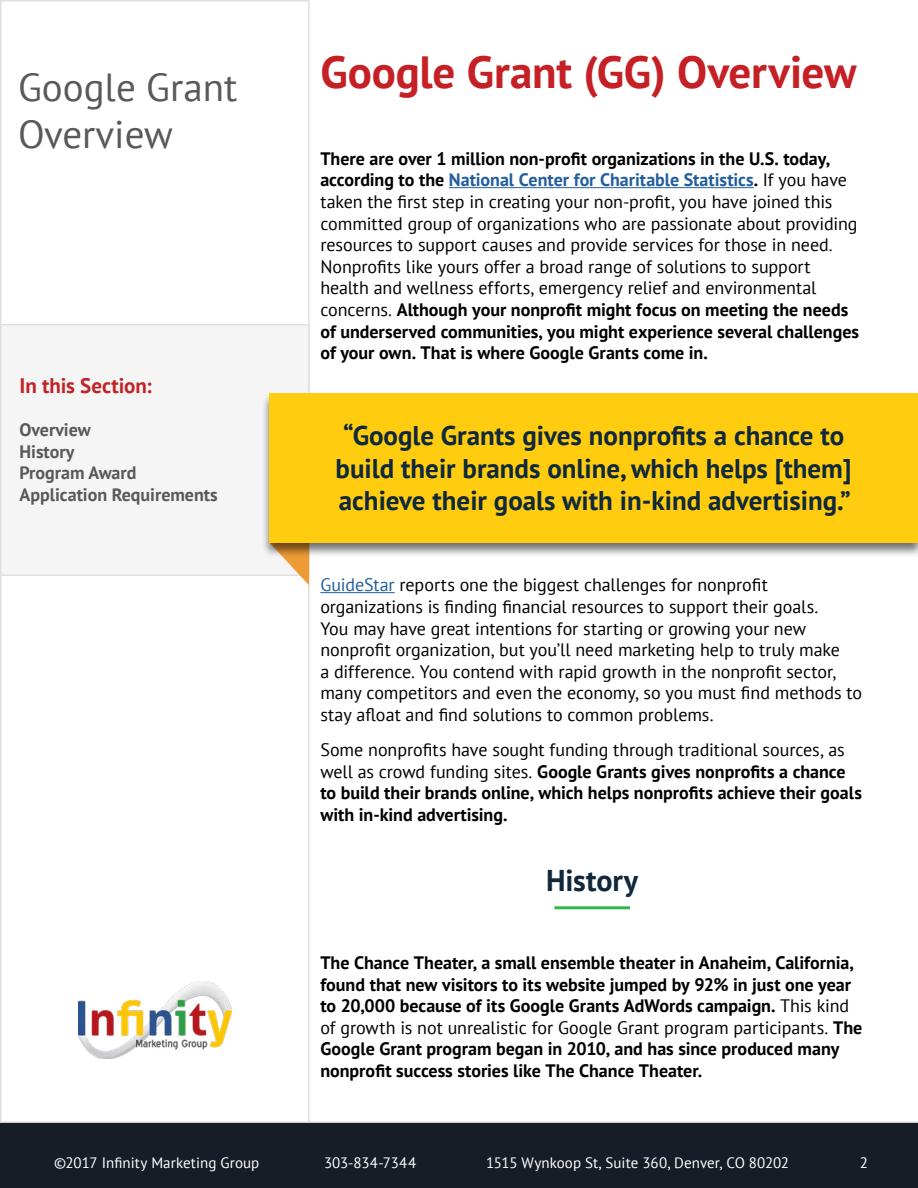
<style>
.page{position:relative;width:918px;height:1188px;background:#fff}
.page>*{position:absolute;margin:0;border:0;box-sizing:border-box;transform-origin:0 0}
.t1{font:700 45px "PT Sans";letter-spacing:-.005em;color:#c42026}
.t2{font:39px/46.8px "PT Sans";color:#58595b}
.t3{font:700 30px "PT Sans";letter-spacing:-.005em;color:#0f283b}
.t4{font:700 27px/32.4px "PT Sans";color:#0f283b}
.t5{font:700 21px "PT Sans";letter-spacing:-.005em;color:#c02426}
.t6{font:18px/21.6px "PT Sans";letter-spacing:-.005em;color:#000}
.t7{font:700 18px/21.6px "PT Sans";color:#000}
.t8{font:700 18px/21.6px "PT Sans";color:#58595b}
.t9{font:15px "PT Sans";letter-spacing:.005em;color:#fff}
.s1{font-weight:700}
.s2{font-weight:700;color:#215e9e}
.s3{color:#215e9e}
.s4{font-weight:400}
</style>
<div class="page">
<svg style="left:0;top:0;width:310px;height:1121px"></svg>
<img style="left:79px;top:981px;width:152px;height:78px">
<div style="left:0;top:1121px;width:918px;height:67px;background:#161d27"></div>
<div style="left:1px;top:325px;width:308px;height:250px;background:#f5f5f5"></div>
<div style="left:0;top:324px;width:310px;height:252px;border:2px solid #e0e0e0"></div>
<hr style="left:449px;top:187px;width:305px;height:1px;background:#215e9e">
<hr style="left:320px;top:592px;width:75px;height:1px;background:#215e9e">
<hr style="left:554px;top:906px;width:76px;height:3px;background:#37b44a">
<svg style="left:269px;top:558px;width:40px;height:27px"></svg>
<div style="left:261px;top:392px;width:657px;height:166px;background:#000;opacity:.55"></div>
<div style="left:269px;top:393px;width:649px;height:149px;background:#ffcc10"></div>
<h2 class="t2" style="left:18px;top:63px;width:221px">Google Grant<br>Overview</h2>
<p class="t5" style="left:20px;top:372px;width:134px">In this Section:</p>
<p class="t8" style="left:20px;top:419px;width:200px">Overview<br>History<br>Program Award<br>Application Requirements</p>
<h1 class="t1" style="left:320px;top:42px;width:538px">Google Grant (GG) Overview</h1>
<p class="t6" style="left:320px;top:147px;width:540px"><span class="s1">There are over 1 million non-profit organizations in the U.S. today, according to the</span> <span class="s2">National Center for Charitable Statistics</span><span class="s1">.</span> If you have taken the first step in creating your non-profit, you have joined this committed group of organizations who are passionate about providing resources to support causes and provide services for those in need.<br>Nonprofits like yours offer a broad range of solutions to support health and wellness efforts, emergency relief and environmental concerns. <span class="s1">Although your nonprofit might focus on meeting the needs of underserved communities, you might experience several challenges of your own. That is where Google Grants come in.</span></p>
<h3 class="t4" style="left:336px;top:419px;width:518px">“Google Grants gives nonprofits a chance to build their brands online, which helps [them] achieve their goals with in-kind advertising.”</h3>
<p class="t6" style="left:320px;top:574px;width:543px"><span class="s3">GuideStar</span> reports one the biggest challenges for nonprofit organizations is finding financial resources to support their goals.<br>You may have great intentions for starting or growing your new nonprofit organization, but you’ll need marketing help to truly make<br>a difference. You contend with rapid growth in the nonprofit sector, many competitors and even the economy, so you must find methods to stay afloat and find solutions to common problems.</p>
<p class="t7" style="left:320px;top:739px;width:543px"><span class="s4">Some nonprofits have sought funding through traditional sources, as well as crowd funding sites.</span> Google Grants gives nonprofits a chance to build their brands online, which helps nonprofits achieve their goals with in-kind advertising.</p>
<h3 class="t3" style="left:546px;top:861px;width:94px">History</h3>
<p class="t7" style="left:320px;top:952px;width:544px">The Chance Theater, a small ensemble theater in Anaheim, California, found that new visitors to its website jumped by 92% in just one year to 20,000 because of its Google Grants AdWords campaign. <span class="s4">This kind of growth is not unrealistic for Google Grant program participants.</span> The Google Grant program began in 2010, and has since produced many nonprofit success stories like The Chance Theater.</p>
<p class="t9" style="left:54px;top:1153px;width:207px">©2017 Infinity Marketing Group</p>
<p class="t9" style="left:324px;top:1153px;width:94px">303-834-7344</p>
<p class="t9" style="left:486px;top:1153px;width:305px">1515 Wynkoop St, Suite 360, Denver, CO 80202</p>
<p class="t9" style="left:860px;top:1153px;width:10px">2</p>
</div>
